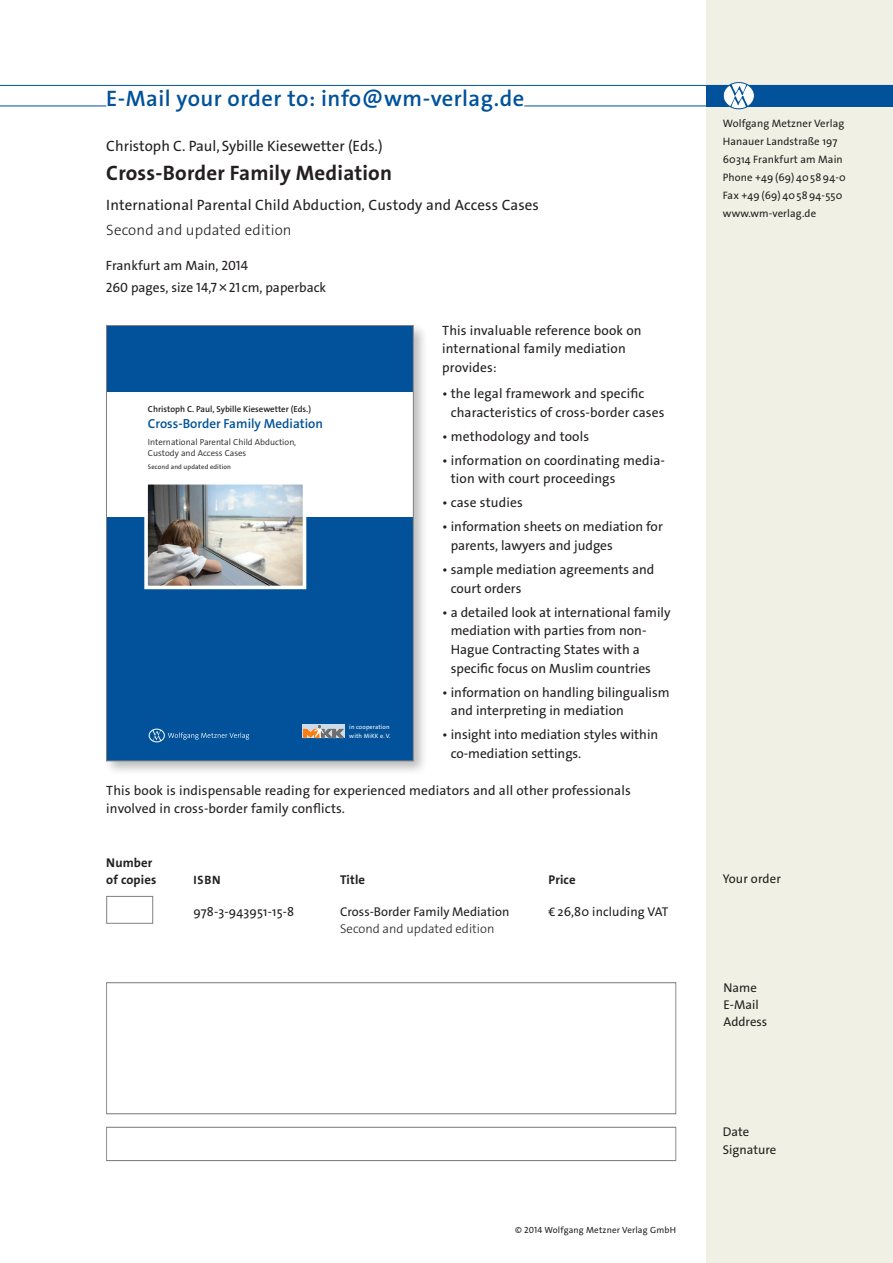
<style>
.page{position:relative;width:893px;height:1263px;background:#fff}
.page>*{position:absolute;margin:0;border:0;box-sizing:border-box;transform-origin:0 0}
._02_Ü2{font:600 22.5px "The Sans Os F";letter-spacing:.02em;color:#01529a}
.t1{font:700 21px "The Sans Os F";letter-spacing:.01em;color:#231f20}
.t2{font:15px "The Sans Os F";letter-spacing:.01em;color:#231f20}
.t3{font:300 15px "The Sans Os F";letter-spacing:.01em;color:#231f20}
.t4{font:13.5px/18.8px "The Sans Os F";color:#231f20}
.t5{font:600 13.2px "The Sans Os F";color:#01529a}
._52-Tabelle_Preis{font:12.75px "The Sans Os F";color:#231f20}
._32_Marginalien_Rück{font:12.75px "The Sans Os F";color:#231f20}
._50_Tabelle_Kopf{font:700 12.75px/17.2px "The Sans Os F";letter-spacing:.01em;color:#231f20}
.t6{font:300 12.75px "The Sans Os F";color:#231f20}
._51_Tabelle_Text{font:12.75px "The Sans Os F";letter-spacing:.01em;color:#231f20}
._50_Tabelle_Kopf-2{font:12.75px "The Sans Os F";letter-spacing:.01em;color:#231f20}
._50_Tabelle_Kopf-3{font:700 12.15px "The Sans Os F";color:#231f20}
._01c_Adresse{font:10.8px "The Sans Os F";letter-spacing:.01em;color:#231f20}
._90_Copyright_Kleins{font:9px "The Sans Os F";letter-spacing:.02em;color:#231f20}
.t7{font:300 8.85px/10.5px "The Sans Os F";color:#231f20}
.t8{font:600 8.85px "The Sans Os F";color:#231f20}
.t9{font:6.6px "The Sans Os F";letter-spacing:.02em;color:#231f20}
.t10{font:6.15px/8.9px "The Sans Os F";letter-spacing:.02em;color:#fff}
.s1{font-family:"Gro Thesis 55 Mz"}
</style>
<div class="page">
<div style="left:706px;top:0;width:187px;height:1263px;background:#f1f0e4"></div>
<div style="left:706px;top:85px;width:187px;height:21px;background:#01529a"></div>
<hr style="left:0;top:85px;width:893px;height:1px;background:#01529a">
<div style="left:106px;top:982px;width:570px;height:132px;border:1px solid #808285"></div>
<div style="left:106px;top:1127px;width:570px;height:34px;border:1px solid #808285"></div>
<hr style="left:0;top:106px;width:893px;height:1px;background:#01529a">
<div style="left:106px;top:104px;width:418px;height:5px;background:#fff"></div>
<svg style="left:723px;top:83px;width:31px;height:26px"></svg>
<div style="left:723px;top:82px;width:32px;height:27px;border:1px solid #01529a;border-radius:50%"></div>
<svg style="left:729px;top:84px;width:19px;height:23px"></svg>
<div style="left:106px;top:896px;width:47px;height:28px;border:1px solid #808285"></div>
<div style="left:103px;top:322px;width:325px;height:454px;background:#231f20;opacity:.3"></div>
<div style="left:106px;top:325px;width:307px;height:436px;background:#01529a"></div>
<div style="left:106px;top:392px;width:307px;height:124px;background:#fff"></div>
<img style="left:149px;top:486px;width:152px;height:98px">
<div style="left:144px;top:481px;width:162px;height:108px;border:4px solid #fff"></div>
<img style="left:303px;top:724px;width:42px;height:14px">
<svg style="left:168px;top:732px;width:81px;height:8px"></svg>
<svg style="left:152px;top:731px;width:9px;height:9px"></svg>
<div style="left:149px;top:729px;width:16px;height:13px;border:1px solid #fff;border-radius:50%"></div>
<div style="left:106px;top:325px;width:307px;height:436px;border:1px solid #808285"></div>
<p class="_02_Ü2" style="left:106px;top:84px;width:419px">E-Mail your order to: info@wm-verlag.de</p>
<p class="t2" style="left:106px;top:137px;width:278px">Christoph C. Paul,Sybille Kiesewetter (Eds.)</p>
<p class="t1" style="left:106px;top:160px;width:287px">Cross-Border Family Mediation</p>
<p class="t2" style="left:106px;top:195px;width:434px">International Parental Child Abduction, Custody and Access Cases</p>
<p class="t3" style="left:106px;top:220px;width:187px">Second and updated edition</p>
<p class="t4" style="left:106px;top:256px;width:144px">Frankfurt am Main, 2014</p>
<p class="t4" style="left:106px;top:278px;width:222px">260 pages, size 14,7<span class="s1">×</span>21 cm, paperback</p>
<p class="t8" style="left:148px;top:404px;width:165px">Christoph C. Paul, Sybille Kiesewetter (Eds.)</p>
<p class="t5" style="left:148px;top:415px;width:177px">Cross-Border Family Mediation</p>
<p class="t7" style="left:148px;top:437px;width:150px">International Parental Child Abduction,<br>Custody and Access Cases</p>
<p class="t9" style="left:148px;top:463px;width:85px">Second and updated edition</p>
<p class="t10" style="left:349px;top:722px;width:43px">in cooperation with MiKK e.V.</p>
<p class="t4" style="left:442px;top:321px;width:201px">This invaluable reference book on international family mediation provides:</p>
<p class="t4" style="left:451px;top:384px;width:215px;text-indent:-9px">• the legal framework and specific characteristics of cross-border cases</p>
<p class="t4" style="left:442px;top:427px;width:148px">• methodology and tools</p>
<p class="t4" style="left:451px;top:451px;width:216px;text-indent:-9px">• information on coordinating media&shy;tion with court proceedings</p>
<p class="t4" style="left:442px;top:493px;width:82px">• case studies</p>
<p class="t4" style="left:451px;top:517px;width:214px;text-indent:-9px">• information sheets on mediation for parents, lawyers and judges</p>
<p class="t4" style="left:451px;top:560px;width:205px;text-indent:-9px">• sample mediation agreements and court orders</p>
<p class="t4" style="left:451px;top:603px;width:221px;text-indent:-9px">• a detailed look at international family mediation with parties from non-Hague Contracting States with a specific focus on Muslim countries</p>
<p class="t4" style="left:451px;top:683px;width:220px;text-indent:-9px">• information on handling bilingualism and interpreting in mediation</p>
<p class="t4" style="left:451px;top:725px;width:209px;text-indent:-9px">• insight into mediation styles within co-mediation settings.</p>
<p class="t4" style="left:106px;top:781px;width:526px">This book is indispensable reading for experienced mediators and all other professionals involved in cross-border family conflicts.</p>
<p class="_50_Tabelle_Kopf" style="left:106px;top:854px;width:52px">Number of copies</p>
<p class="_50_Tabelle_Kopf-3" style="left:194px;top:872px;width:29px">ISBN</p>
<p class="_50_Tabelle_Kopf" style="left:340px;top:871px;width:26px">Title</p>
<p class="_50_Tabelle_Kopf" style="left:549px;top:871px;width:29px">Price</p>
<p class="_51_Tabelle_Text" style="left:193px;top:903px;width:102px">978-3-943951-15-8</p>
<p class="_52-Tabelle_Preis" style="left:340px;top:903px;width:171px">Cross-Border Family Mediation</p>
<p class="_52-Tabelle_Preis" style="left:549px;top:903px;width:121px">€ 26,80 including VAT</p>
<p class="t6" style="left:340px;top:920px;width:156px">Second and updated edition</p>
<p class="_90_Copyright_Kleins" style="left:515px;top:1224px;width:162px">© 2014 Wolfgang Metzner Verlag GmbH</p>
<p class="_01c_Adresse" style="left:723px;top:116px;width:123px">Wolfgang Metzner Verlag</p>
<p class="_01c_Adresse" style="left:723px;top:134px;width:116px">Hanauer Landstraße 197</p>
<p class="_01c_Adresse" style="left:723px;top:152px;width:121px">60314 Frankfurt am Main</p>
<p class="_01c_Adresse" style="left:723px;top:170px;width:124px">Phone +49(69) 405894-0</p>
<p class="_01c_Adresse" style="left:723px;top:188px;width:121px">Fax +49(69) 405894-550</p>
<p class="_01c_Adresse" style="left:723px;top:206px;width:95px">www.wm-verlag.de</p>
<p class="_50_Tabelle_Kopf-2" style="left:723px;top:871px;width:59px">Your order</p>
<p class="_32_Marginalien_Rück" style="left:724px;top:979px;width:35px">Name</p>
<p class="_32_Marginalien_Rück" style="left:724px;top:996px;width:37px">E-Mail</p>
<p class="_32_Marginalien_Rück" style="left:724px;top:1014px;width:45px">Address</p>
<p class="_32_Marginalien_Rück" style="left:723px;top:1124px;width:28px">Date</p>
<p class="_32_Marginalien_Rück" style="left:723px;top:1141px;width:55px">Signature</p>
</div>
